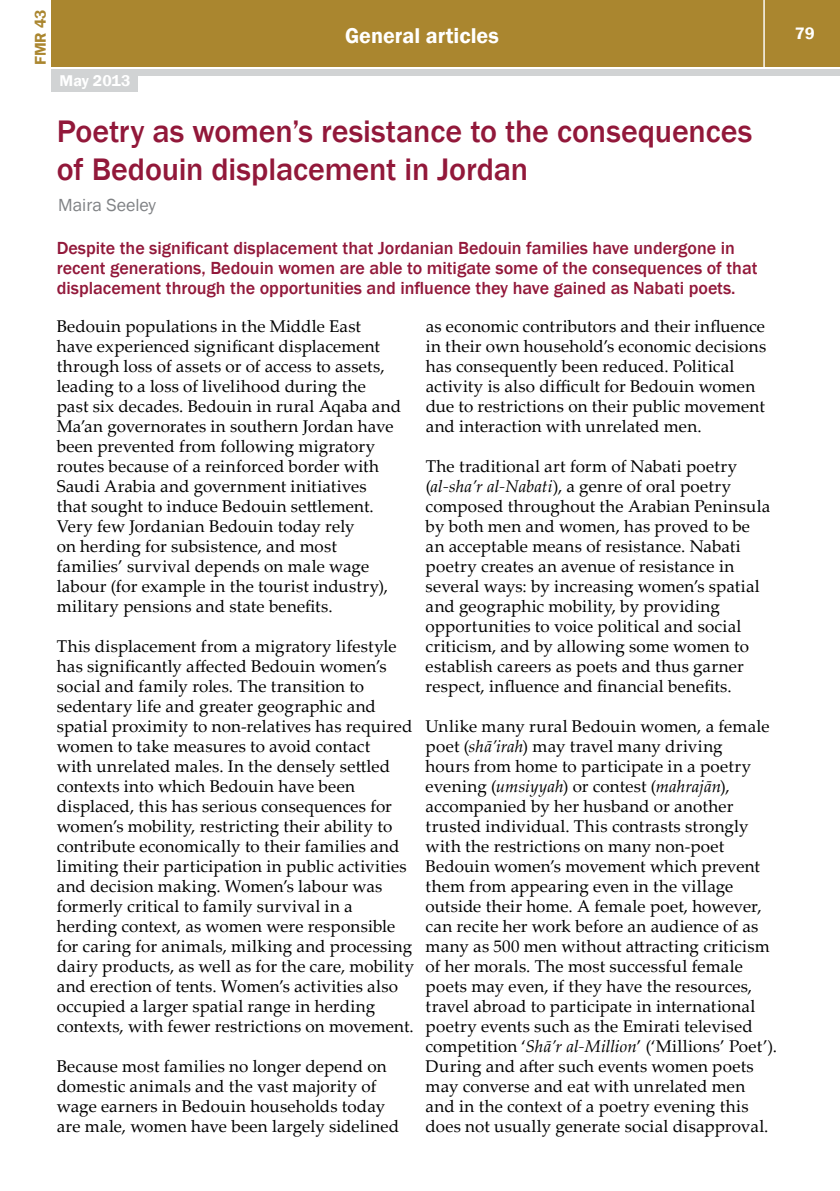
<style>
.page{position:relative;width:840px;height:1191px;background:#fff}
.page>*{position:absolute;margin:0;border:0;box-sizing:border-box;transform-origin:0 0}
.t1{font:500 32px/38px "Franklin Gothic";letter-spacing:-.005em;color:#92183a}
.t2{font:600 22px "Franklin Gothic";color:#fff}
.t3{font:500 18px/20px "Franklin Gothic";color:#92183a}
.t4{font:18px "Franklin Gothic";color:#808285}
.t5{font:17px/20px "Palatino Linotype";letter-spacing:.01em;color:#000}
.t6{font:600 17px "Franklin Gothic";color:#fff}
.t7{font:600 16px "Franklin Gothic";color:#fff}
.t8{font:600 16px "Franklin Gothic";color:#aa862f}
.s1{font-style:italic}
</style>
<div class="page">
<div style="left:52px;top:0;width:787px;height:66px;background:#aa862f"></div>
<div style="left:52px;top:69px;width:787px;height:6px;background:#d1d3d4"></div>
<hr style="left:763px;top:0;width:1px;height:68px;background:#fff">
<div style="left:52px;top:74px;width:86px;height:18px;background:#d1d3d4"></div>
<p class="t8" style="left:31px;top:65px;width:57px;rotate:-90deg">FMR 43</p>
<p class="t2" style="left:345px;top:22px;width:155px">General articles</p>
<p class="t6" style="left:794px;top:23px;width:21px">79</p>
<p class="t7" style="left:60px;top:71px;width:72px">May 2013</p>
<h1 class="t1" style="left:57px;top:112px;width:696px">Poetry as women’s resistance to the consequences of Bedouin displacement in Jordan</h1>
<p class="t4" style="left:58px;top:194px;width:99px">Maira Seeley</p>
<p class="t3" style="left:57px;top:238px;width:702px">Despite the significant displacement that Jordanian Bedouin families have undergone in recent generations, Bedouin women are able to mitigate some of the consequences of that displacement through the opportunities and influence they have gained as Nabati poets.</p>
<p class="t5" style="left:57px;top:316px;width:345px">Bedouin populations in the Middle East have experienced significant displacement through loss of assets or of access to assets, leading to a loss of livelihood during the past six decades. Bedouin in rural Aqaba and Ma’an governorates in southern Jordan have been prevented from following migratory routes because of a reinforced border with Saudi Arabia and government initiatives<br>that sought to induce Bedouin settlement.<br>Very few Jordanian Bedouin today rely<br>on herding for subsistence, and most families’ survival depends on male wage labour (for example in the tourist industry), military pensions and state benefits.</p>
<p class="t5" style="left:57px;top:635px;width:359px">This displacement from a migratory lifestyle has significantly affected Bedouin women’s social and family roles. The transition to sedentary life and greater geographic and spatial proximity to non-relatives has required women to take measures to avoid contact<br>with unrelated males. In the densely settled contexts into which Bedouin have been displaced, this has serious consequences for women’s mobility, restricting their ability to contribute economically to their families and limiting their participation in public activities and decision making. Women’s labour was formerly critical to family survival in a herding context, as women were responsible for caring for animals, milking and processing dairy products, as well as for the care, mobility and erection of tents. Women’s activities also occupied a larger spatial range in herding contexts, with fewer restrictions on movement.</p>
<p class="t5" style="left:57px;top:1055px;width:344px">Because most families no longer depend on domestic animals and the vast majority of wage earners in Bedouin households today are male, women have been largely sidelined</p>
<p class="t5" style="left:425px;top:315px;width:342px">as economic contributors and their influence in their own household’s economic decisions has consequently been reduced. Political activity is also difficult for Bedouin women due to restrictions on their public movement and interaction with unrelated men.</p>
<p class="t5" style="left:425px;top:455px;width:346px">The traditional art form of Nabati poetry (<span class="s1">al-sha’r al-Nabati</span>), a genre of oral poetry composed throughout the Arabian Peninsula by both men and women, has proved to be an acceptable means of resistance. Nabati poetry creates an avenue of resistance in several ways: by increasing women’s spatial and geographic mobility, by providing opportunities to voice political and social criticism, and by allowing some women to establish careers as poets and thus garner respect, influence and financial benefits.</p>
<p class="t5" style="left:425px;top:715px;width:353px">Unlike many rural Bedouin women, a female poet (<span class="s1">shā’irah</span>) may travel many driving<br>hours from home to participate in a poetry evening (<span class="s1">umsiyyah</span>) or contest (<span class="s1">mahrajān</span>), accompanied by her husband or another trusted individual. This contrasts strongly with the restrictions on many non-poet Bedouin women’s movement which prevent them from appearing even in the village outside their home. A female poet, however, can recite her work before an audience of as many as 500 men without attracting criticism of her morals. The most successful female poets may even, if they have the resources, travel abroad to participate in international poetry events such as the Emirati televised competition ‘<span class="s1">Shā’r al-Million</span>’ (‘Millions’ Poet’).<br>During and after such events women poets may converse and eat with unrelated men and in the context of a poetry evening this does not usually generate social disapproval.</p>
</div>
